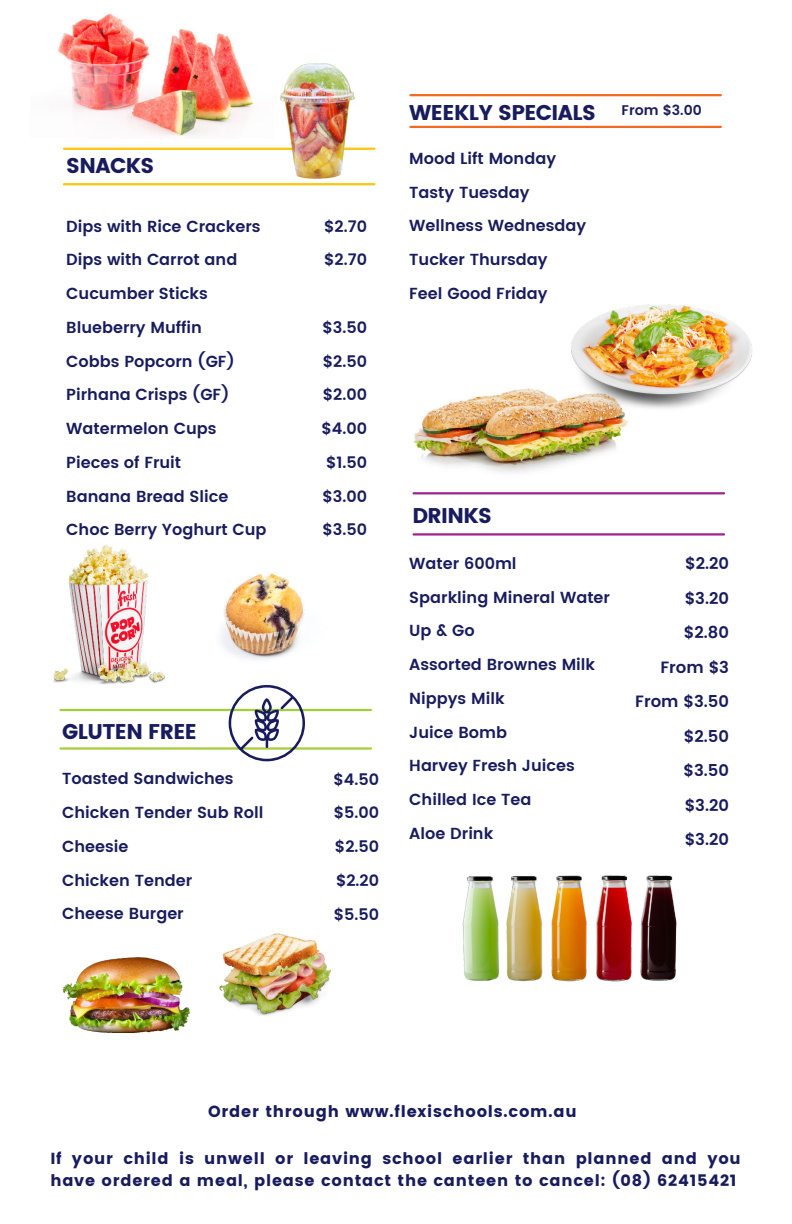
<style>
.page{position:relative;width:792px;height:1224px;background:#fff}
.page>*{position:absolute;margin:0;border:0;box-sizing:border-box;transform-origin:0 0}
.t1{font:21.3px "Poppins";letter-spacing:-.03em;color:#181c5e}
.t2{font:600 16.4px/34.5px "Poppins";color:#181c5e;text-align:right}
.t3{font:16.1px "Poppins";letter-spacing:.05em;color:#181c5e}
.t4{font:600 16px/33.8px "Poppins";color:#181c5e}
.t5{font:16px/21.8px "Poppins";letter-spacing:.05em;color:#181c5e}
</style>
<div class="page">
<img style="left:412px;top:388px;width:219px;height:107px">
<hr style="left:414px;top:492px;width:310px;height:2px;background:#9d248f">
<hr style="left:414px;top:533px;width:310px;height:3px;background:#9d248f">
<hr style="left:61px;top:709px;width:310px;height:2px;background:#a4ce39">
<hr style="left:61px;top:747px;width:310px;height:3px;background:#a4ce39">
<hr style="left:64px;top:183px;width:310px;height:2px;background:#ffc40c">
<hr style="left:64px;top:148px;width:310px;height:2px;background:#ffc40c">
<hr style="left:410px;top:94px;width:311px;height:2px;background:#f26922">
<hr style="left:410px;top:126px;width:311px;height:2px;background:#f26922">
<svg style="left:229px;top:685px;width:76px;height:76px"></svg>
<img style="left:53px;top:544px;width:112px;height:141px">
<img style="left:229px;top:63px;width:249px;height:123px">
<img style="left:222px;top:573px;width:83px;height:87px">
<img style="left:566px;top:304px;width:186px;height:107px">
<img style="left:63px;top:958px;width:127px;height:75px">
<img style="left:219px;top:934px;width:111px;height:82px">
<img style="left:462px;top:875px;width:215px;height:107px">
<img style="left:57px;top:14px;width:218px;height:125px">
<h1 class="t1" style="left:66px;top:153px;width:89px">SNACKS</h1>
<p class="t4" style="left:66px;top:210px;width:202px">Dips with Rice Crackers<br>Dips with Carrot and<br>Cucumber Sticks<br>Blueberry Muffin<br>Cobbs Popcorn (GF)<br>Pirhana Crisps (GF)<br>Watermelon Cups<br>Pieces of Fruit<br>Banana Bread Slice<br>Choc Berry Yoghurt Cup</p>
<p class="t4" style="left:324px;top:210px;width:44px">$2.70 $2.70</p>
<p class="t4" style="left:322px;top:311px;width:47px;text-align:justify">$3.50 $2.50 $2.00 $4.00 $1.50 $3.00 $3.50</p>
<h1 class="t1" style="left:62px;top:719px;width:136px">GLUTEN FREE</h1>
<p class="t4" style="left:62px;top:762px;width:203px">Toasted Sandwiches<br>Chicken Tender Sub Roll<br>Cheesie<br>Chicken Tender<br>Cheese Burger</p>
<p class="t4" style="left:334px;top:763px;width:47px;text-align:justify">$4.50 $5.00 $2.50 $2.20 $5.50</p>
<h1 class="t1" style="left:409px;top:100px;width:294px">WEEKLY SPECIALS <sup>From</sup> <sup>$3.00</sup></h1>
<p class="t4" style="left:409px;top:142px;width:179px">Mood Lift Monday<br>Tasty Tuesday<br>Wellness Wednesday<br>Tucker Thursday<br>Feel Good Friday</p>
<h1 class="t1" style="left:412px;top:503px;width:81px">DRINKS</h1>
<p class="t4" style="left:409px;top:547px;width:202px">Water 600ml<br>Sparkling Mineral Water<br>Up &amp; Go<br>Assorted Brownes Milk<br>Nippys Milk<br>Juice Bomb<br>Harvey Fresh Juices<br>Chilled Ice Tea<br>Aloe Drink</p>
<p class="t2" style="left:635px;top:547px;width:95px">$2.20<br>$3.20<br>$2.80<br>From $3<br>From $3.50 $2.50 $3.50 $3.20<br>$3.20</p>
<p class="t3" style="left:208px;top:1102px;width:370px">Order through www.flexischools.com.au</p>
<p class="t5" style="left:50px;top:1148px;width:692px">If your child is unwell or leaving school earlier than planned and you have ordered a meal, please contact the canteen to cancel: (08) 62415421</p>
</div>
